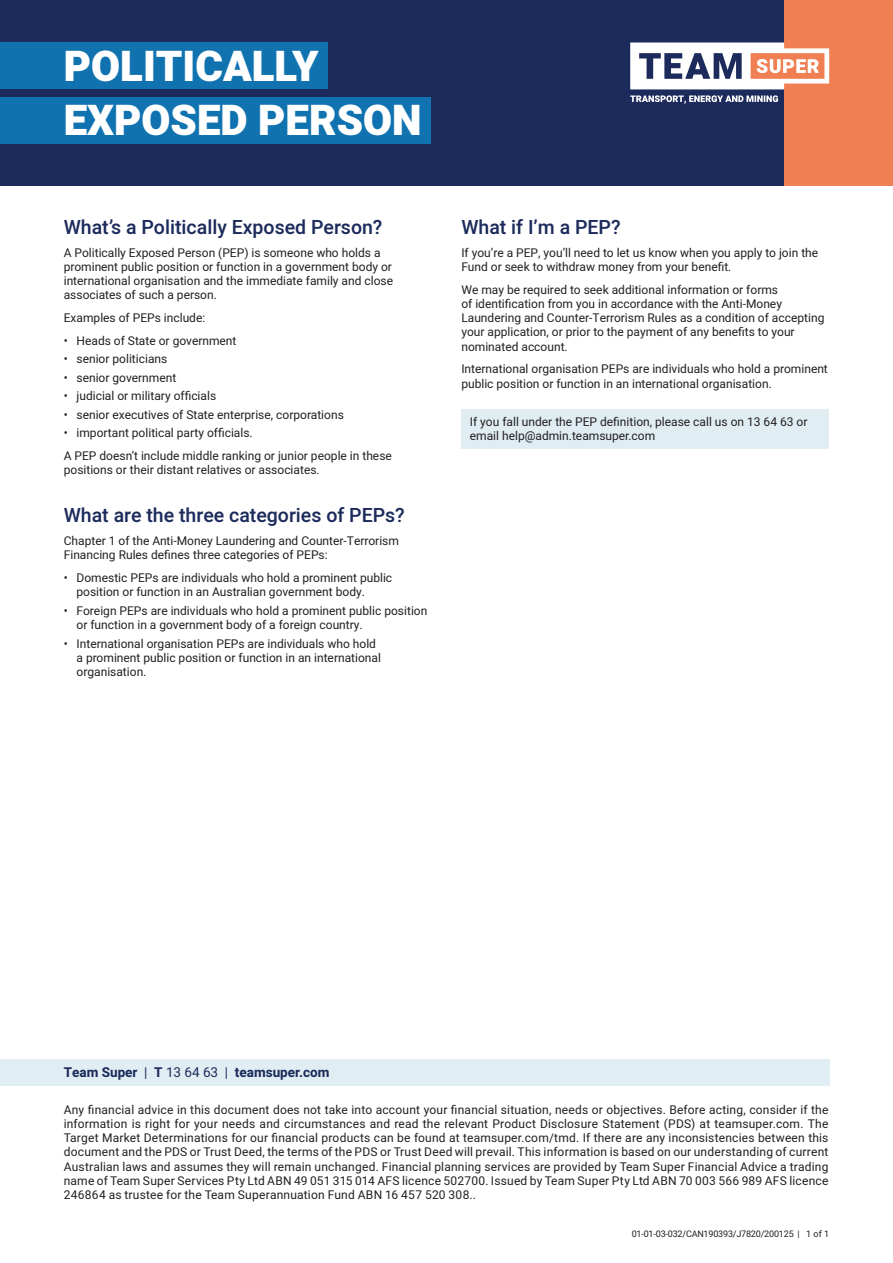
<style>
.page{position:relative;width:893px;height:1263px;background:#fff}
.page>*{position:absolute;margin:0;border:0;box-sizing:border-box;transform-origin:0 0}
.t1{font:900 42px/54px "Heebo";color:#fff}
.t2{font:500 19.5px "Heebo";color:#1c2b5b}
.t3{font:700 13.5px "Heebo";color:#1c2b5b}
.t4{font:12px/14.2px "Heebo";color:#231f20}
.t5{font:9px "Heebo";letter-spacing:-.02em;color:#231f20}
.s1{font-weight:400}
</style>
<div class="page">
<div style="left:0;top:0;width:893px;height:186px;background:#1c2b5b"></div>
<div style="left:0;top:43px;width:327px;height:46px;background:#1073b0"></div>
<div style="left:0;top:97px;width:430px;height:46px;background:#1073b0"></div>
<div style="left:784px;top:0;width:109px;height:186px;background:#f07f54"></div>
<div style="left:0;top:1059px;width:829px;height:26px;background:#e0eef3"></div>
<div style="left:461px;top:409px;width:368px;height:39px;background:#e0eef3"></div>
<svg style="left:630px;top:95px;width:148px;height:9px"></svg>
<svg style="left:630px;top:43px;width:199px;height:46px"></svg>
<h1 class="t1" style="left:64px;top:41px;width:359px">POLITICALLY<br>EXPOSED PERSON</h1>
<h2 class="t2" style="left:64px;top:213px;width:320px">What’s a Politically Exposed Person?</h2>
<p class="t4" style="left:64px;top:245px;width:331px">A Politically Exposed Person (PEP) is someone who holds a prominent public position or function in a government body or international organisation and the immediate family and close associates of such a person.</p>
<p class="t4" style="left:64px;top:311px;width:143px">Examples of PEPs include:</p>
<p class="t4" style="left:64px;top:333px;width:174px">• Heads of State or government</p>
<p class="t4" style="left:64px;top:352px;width:105px">• senior politicians</p>
<p class="t4" style="left:64px;top:370px;width:114px">• senior government</p>
<p class="t4" style="left:64px;top:389px;width:154px">• judicial or military officials</p>
<p class="t4" style="left:64px;top:407px;width:282px">• senior executives of State enterprise, corporations</p>
<p class="t4" style="left:64px;top:422px;width:330px;line-height:22.8px">• important political party officials.<br>A PEP doesn’t include middle ranking or junior people in these</p>
<p class="t4" style="left:64px;top:463px;width:257px">positions or their distant relatives or associates.</p>
<h2 class="t2" style="left:64px;top:502px;width:342px">What are the three categories of PEPs?</h2>
<p class="t4" style="left:64px;top:534px;width:337px">Chapter 1 of the Anti-Money Laundering and Counter-Terrorism<br>Financing Rules defines three categories of PEPs:</p>
<p class="t4" style="left:77px;top:571px;width:317px;text-indent:-13px">• Domestic PEPs are individuals who hold a prominent public position or function in an Australian government body.</p>
<p class="t4" style="left:77px;top:604px;width:352px;text-indent:-13px">• Foreign PEPs are individuals who hold a prominent public position or function in a government body of a foreign country.</p>
<p class="t4" style="left:77px;top:636px;width:306px;text-indent:-13px">• International organisation PEPs are individuals who hold a prominent public position or function in an international organisation.</p>
<h2 class="t2" style="left:461px;top:213px;width:161px">What if I’m a PEP?</h2>
<p class="t4" style="left:461px;top:245px;width:358px">If you’re a PEP, you’ll need to let us know when you apply to join the<br>Fund or seek to withdraw money from your benefit.</p>
<p class="t4" style="left:461px;top:282px;width:364px">We may be required to seek additional information or forms<br>of identification from you in accordance with the Anti-Money Laundering and Counter-Terrorism Rules as a condition of accepting your application, or prior to the payment of any benefits to your nominated account.</p>
<p class="t4" style="left:461px;top:362px;width:368px">International organisation PEPs are individuals who hold a prominent public position or function in an international organisation.</p>
<p class="t4" style="left:470px;top:414px;width:339px">If you fall under the PEP definition, please call us on 13 64 63 or email help@admin.teamsuper.com</p>
<p class="t3" style="left:64px;top:1063px;width:267px">Team Super <span class="s1">|</span> T <span class="s1">13 64 63 |</span> teamsuper.com</p>
<p class="t4" style="left:64px;top:1102px;width:766px;text-align:justify">Any financial advice in this document does not take into account your financial situation, needs or objectives. Before acting, consider if the information is right for your needs and circumstances and read the relevant Product Disclosure Statement (PDS) at teamsuper.com. The Target Market Determinations for our financial products can be found at teamsuper.com/tmd. If there are any inconsistencies between this document and the PDS or Trust Deed, the terms of the PDS or Trust Deed will prevail. This information is based on our understanding of current Australian laws and assumes they will remain unchanged. Financial planning services are provided by Team Super Financial Advice a trading name of Team Super Services Pty Ltd ABN 49 051 315 014 AFS licence 502700. Issued by Team Super Pty Ltd ABN 70 003 566 989 AFS licence 246864 as trustee for the Team Superannuation Fund ABN 16 457 520 308..</p>
<p class="t5" style="left:806px;top:1228px;width:24px">1 of 1</p>
<p class="t5" style="left:632px;top:1228px;width:170px">01-01-03-032/CAN190393/J7820/200125 |</p>
</div>
